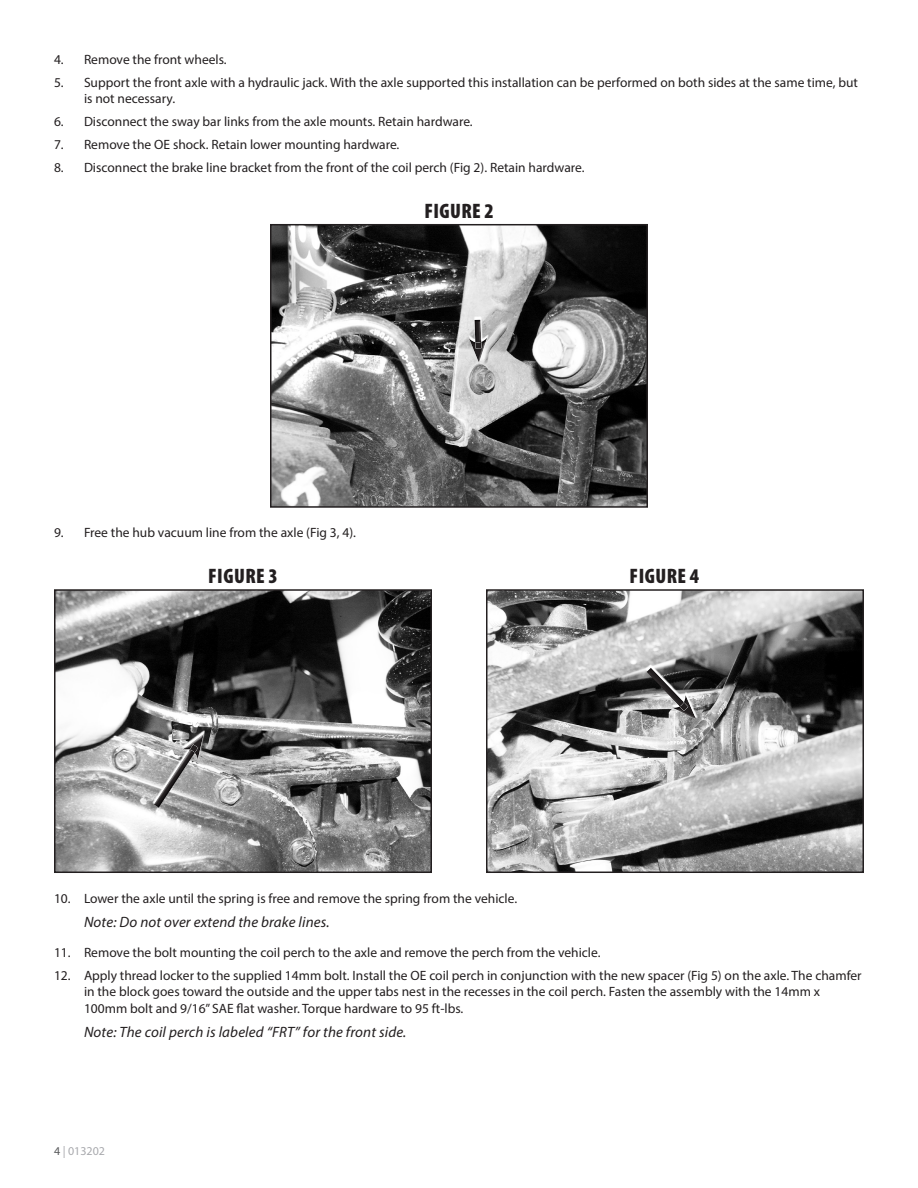
<style>
.page{position:relative;width:918px;height:1188px;background:#fff}
.page>*{position:absolute;margin:0;border:0;box-sizing:border-box;transform-origin:0 0}
.Photo-Caption{font:900 condensed 21px "Myriad Pro";letter-spacing:.02em;color:#231f20}
.Special__-_Note{font:italic 15px "Myriad Pro";letter-spacing:.01em;color:#231f20}
.t1{font:13.5px/16.2px "Myriad Pro";color:#231f20}
.t2{font:12px "Myriad Pro";color:#a8a9ad}
.s1{color:#57585a}
</style>
<div class="page">
<img style="left:273px;top:227px;width:372px;height:278px">
<div style="left:270px;top:224px;width:378px;height:284px;border:2px solid #231f20"></div>
<svg style="left:468px;top:316px;width:21px;height:46px"></svg>
<div style="left:477px;top:319px;width:10px;height:46px;background:#fff;opacity:.75"></div>
<div style="left:466px;top:319px;width:21px;height:44px;background:#231f20;opacity:.75"></div>
<img style="left:57px;top:592px;width:372px;height:278px">
<div style="left:54px;top:589px;width:378px;height:284px;border:2px solid #231f20"></div>
<svg style="left:153px;top:730px;width:52px;height:2px"></svg>
<div style="left:152px;top:733px;width:53px;height:76px;background:#231f20;opacity:.75"></div>
<img style="left:489px;top:592px;width:372px;height:278px">
<div style="left:486px;top:589px;width:378px;height:284px;border:2px solid #231f20"></div>
<svg style="left:645px;top:664px;width:53px;height:54px"></svg>
<div style="left:646px;top:672px;width:52px;height:50px;background:#fff;opacity:.75"></div>
<div style="left:646px;top:667px;width:51px;height:50px;background:#231f20;opacity:.75"></div>
<p class="t1" style="left:54px;top:51px;width:174px">4. Remove the front wheels.</p>
<p class="t1" style="left:84px;top:74px;width:776px;text-indent:-30px">5. Support the front axle with a hydraulic jack. With the axle supported this installation can be performed on both sides at the same time, but is not necessary.</p>
<p class="t1" style="left:54px;top:113px;width:420px">6. Disconnect the sway bar links from the axle mounts. Retain hardware.</p>
<p class="t1" style="left:54px;top:136px;width:347px">7. Remove the OE shock. Retain lower mounting hardware.</p>
<p class="t1" style="left:54px;top:159px;width:532px">8. Disconnect the brake line bracket from the front of the coil perch (Fig 2). Retain hardware.</p>
<p class="Photo-Caption" style="left:424px;top:197px;width:71px">FIGURE 2</p>
<p class="t1" style="left:54px;top:525px;width:304px">9. Free the hub vacuum line from the axle (Fig 3, 4).</p>
<p class="Photo-Caption" style="left:208px;top:562px;width:71px">FIGURE 3</p>
<p class="Photo-Caption" style="left:630px;top:562px;width:71px">FIGURE 4</p>
<p class="t1" style="left:54px;top:890px;width:465px">10. Lower the axle until the spring is free and remove the spring from the vehicle.</p>
<p class="Special__-_Note" style="left:84px;top:913px;width:247px">Note: Do not over extend the brake lines.</p>
<p class="t1" style="left:54px;top:944px;width:548px">11. Remove the bolt mounting the coil perch to the axle and remove the perch from the vehicle.</p>
<p class="t1" style="left:84px;top:967px;width:779px;text-indent:-30px">12. Apply thread locker to the supplied 14mm bolt. Install the OE coil perch in conjunction with the new spacer (Fig 5) on the axle. The chamfer in the block goes toward the outside and the upper tabs nest in the recesses in the coil perch. Fasten the assembly with the 14mm x<br>100mm bolt and 9/16” SAE flat washer. Torque hardware to 95 ft-lbs.</p>
<p class="Special__-_Note" style="left:84px;top:1023px;width:324px">Note: The coil perch is labeled “FRT” for the front side.</p>
<p class="t2" style="left:54px;top:1143px;width:53px"><span class="s1">4</span> | 013202</p>
</div>
